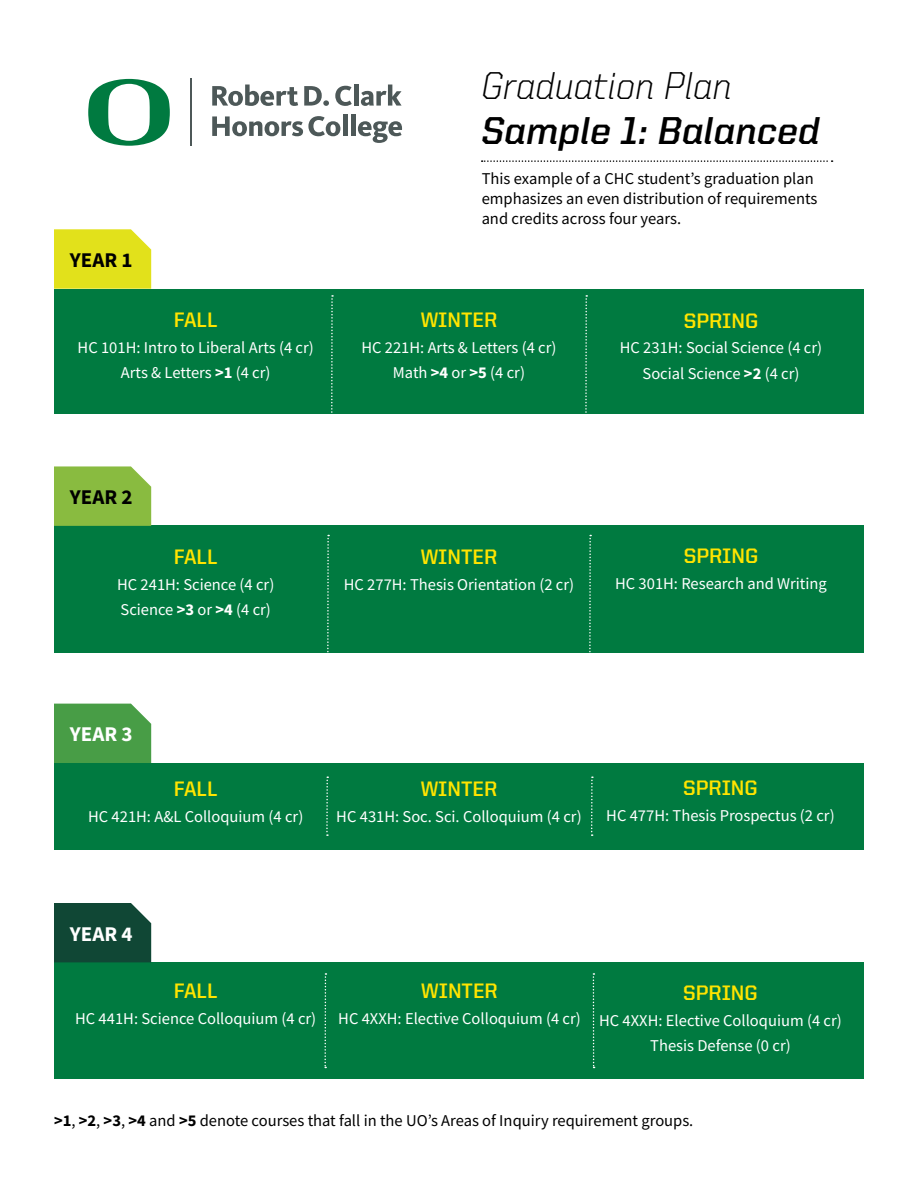
<style>
.page{position:relative;width:918px;height:1188px;background:#fff}
.page>*{position:absolute;margin:0;border:0;box-sizing:border-box;transform-origin:0 0}
.t1{font:700 39px "United Italic Reg";color:#000}
.t2{font:300 39px "United Italic Reg";letter-spacing:-.005em;color:#000}
.t3{font:700 21px "United Sans Reg";color:#ffe400}
.t4{font:700 21px "Source Sans Pro";color:#000}
.t5{font:700 21px "Source Sans Pro";color:#fff}
.t6{font:16.5px/25.5px "Source Sans Pro";color:#fff;text-align:center}
.t7{font:16.5px/19.8px "Source Sans Pro";color:#000}
.s1{font-weight:700}
</style>
<div class="page">
<svg style="left:88px;top:79px;width:82px;height:67px"></svg>
<hr style="left:190px;top:79px;width:1px;height:67px;background:#4d5858">
<svg style="left:212px;top:85px;width:86px;height:21px"></svg>
<svg style="left:304px;top:86px;width:25px;height:20px"></svg>
<svg style="left:335px;top:86px;width:17px;height:20px"></svg>
<hr style="left:354px;top:85px;width:4px;height:21px;background:#4d5858">
<svg style="left:361px;top:85px;width:41px;height:21px"></svg>
<svg style="left:212px;top:116px;width:128px;height:20px"></svg>
<hr style="left:343px;top:115px;width:4px;height:21px;background:#4d5858">
<hr style="left:351px;top:115px;width:4px;height:21px;background:#4d5858">
<svg style="left:358px;top:121px;width:44px;height:22px"></svg>
<div style="left:54px;top:289px;width:810px;height:125px;background:#007a40"></div>
<div style="left:54px;top:229px;width:97px;height:60px;background:#e2e11b"></div>
<div style="left:54px;top:763px;width:810px;height:86px;background:#007a40"></div>
<div style="left:54px;top:962px;width:810px;height:117px;background:#007a40"></div>
<div style="left:54px;top:526px;width:810px;height:127px;background:#007a40"></div>
<div style="left:54px;top:704px;width:97px;height:59px;background:#489d46"></div>
<div style="left:54px;top:903px;width:97px;height:59px;background:#104735"></div>
<div style="left:54px;top:466px;width:97px;height:60px;background:#89bb40"></div>
<svg style="left:482px;top:160px;width:351px;height:2px"></svg>
<svg style="left:331px;top:295px;width:2px;height:118px"></svg>
<svg style="left:585px;top:295px;width:2px;height:118px"></svg>
<svg style="left:327px;top:535px;width:2px;height:118px"></svg>
<svg style="left:589px;top:535px;width:2px;height:118px"></svg>
<svg style="left:326px;top:777px;width:2px;height:59px"></svg>
<svg style="left:591px;top:777px;width:2px;height:59px"></svg>
<svg style="left:324px;top:973px;width:2px;height:95px"></svg>
<svg style="left:593px;top:973px;width:2px;height:95px"></svg>
<p class="t4" style="left:70px;top:246px;width:64px">YEAR 1</p>
<p class="t3" style="left:174px;top:309px;width:45px">FALL</p>
<p class="t6" style="left:78px;top:335px;width:238px">HC 101H: Intro to Liberal Arts (4 cr)<br>Arts &amp; Letters <span class="s1">&gt;1</span> (4 cr)</p>
<h1 class="t2" style="left:482px;top:65px;width:252px">Graduation Plan</h1>
<h1 class="t1" style="left:482px;top:109px;width:340px">Sample 1: Balanced</h1>
<p class="t7" style="left:482px;top:169px;width:337px">This example of a CHC student’s graduation plan emphasizes an even distribution of requirements and credits across four years.</p>
<p class="t3" style="left:421px;top:309px;width:78px">WINTER</p>
<p class="t6" style="left:361px;top:335px;width:197px">HC 221H: Arts &amp; Letters (4 cr)<br>Math <span class="s1">&gt;4</span> or <span class="s1">&gt;5</span> (4 cr)</p>
<p class="t3" style="left:684px;top:309px;width:76px">SPRING</p>
<p class="t6" style="left:620px;top:335px;width:204px">HC 231H: Social Science (4 cr)<br>Social Science <span class="s1">&gt;2</span> (4 cr)</p>
<p class="t4" style="left:70px;top:483px;width:64px">YEAR 2</p>
<p class="t3" style="left:174px;top:546px;width:45px">FALL</p>
<p class="t6" style="left:117px;top:572px;width:159px;text-align:left">HC 241H: Science (4 cr)<br>Science <span class="s1">&gt;3</span> or <span class="s1">&gt;4</span> (4 cr)</p>
<p class="t3" style="left:421px;top:546px;width:78px">WINTER</p>
<p class="t6" style="left:344px;top:572px;width:232px">HC 277H: Thesis Orientation (2 cr)</p>
<p class="t3" style="left:684px;top:545px;width:76px">SPRING</p>
<p class="t6" style="left:615px;top:571px;width:213px">HC 301H: Research and Writing</p>
<p class="t5" style="left:70px;top:720px;width:64px">YEAR 3</p>
<p class="t3" style="left:174px;top:778px;width:45px">FALL</p>
<p class="t6" style="left:88px;top:804px;width:217px">HC 421H: A&amp;L Colloquium (4 cr)</p>
<p class="t3" style="left:421px;top:778px;width:78px">WINTER</p>
<p class="t6" style="left:336px;top:804px;width:247px">HC 431H: Soc. Sci. Colloquium (4 cr)</p>
<p class="t3" style="left:683px;top:777px;width:76px">SPRING</p>
<p class="t6" style="left:606px;top:803px;width:230px">HC 477H: Thesis Prospectus (2 cr)</p>
<p class="t5" style="left:70px;top:919px;width:64px">YEAR 4</p>
<p class="t3" style="left:174px;top:979px;width:45px">FALL</p>
<p class="t6" style="left:75px;top:1005px;width:243px">HC 441H: Science Colloquium (4 cr)</p>
<p class="t3" style="left:421px;top:979px;width:78px">WINTER</p>
<p class="t6" style="left:338px;top:1005px;width:244px">HC 4XXH: Elective Colloquium (4 cr)</p>
<p class="t3" style="left:683px;top:982px;width:76px">SPRING</p>
<p class="t6" style="left:599px;top:1007px;width:244px">HC 4XXH: Elective Colloquium (4 cr)<br>Thesis Defense (0 cr)</p>
<p class="t7" style="left:54px;top:1110px;width:641px"><span class="s1">&gt;1</span>, <span class="s1">&gt;2</span>, <span class="s1">&gt;3</span>, <span class="s1">&gt;4</span> and <span class="s1">&gt;5</span> denote courses that fall in the UO’s Areas of Inquiry requirement groups.</p>
</div>
